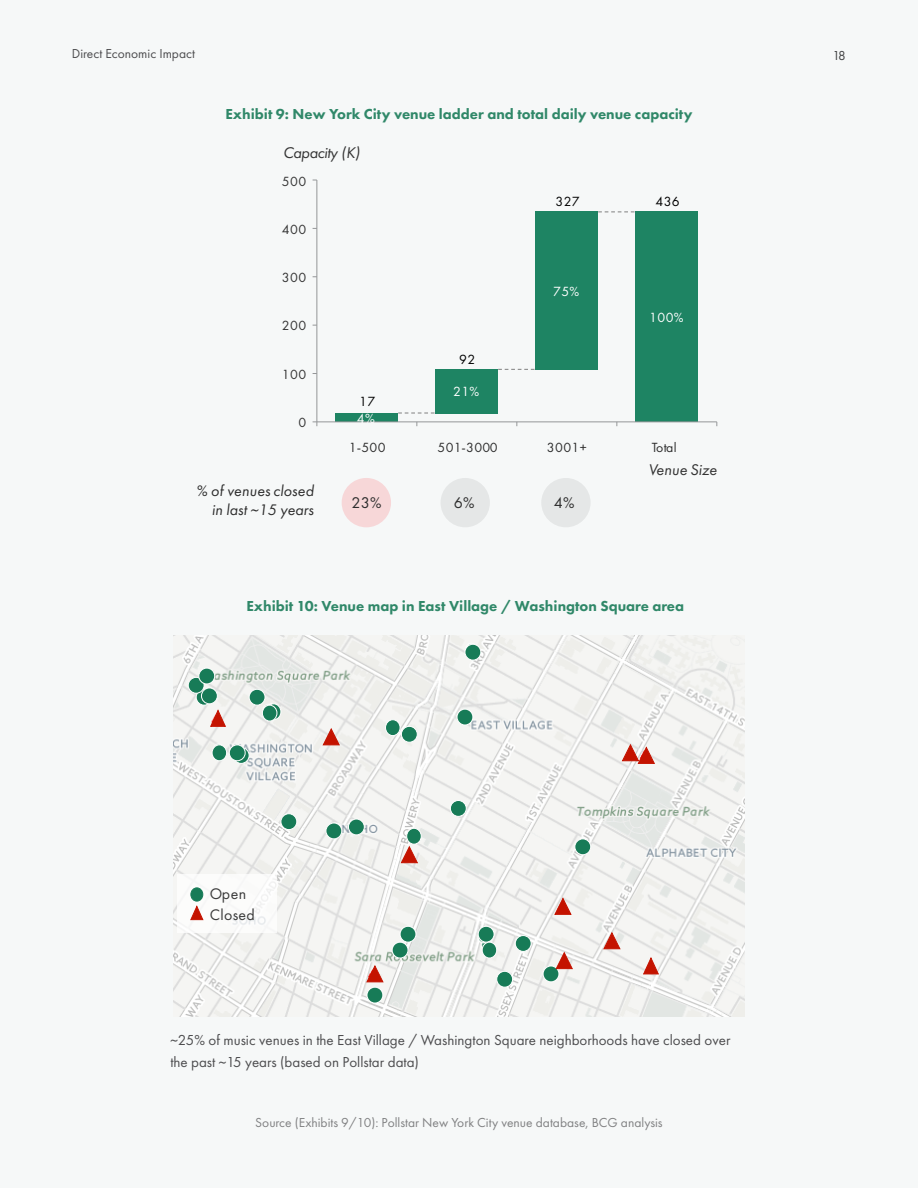
<style>
.page{position:relative;width:918px;height:1188px;background:#f6f8f8}
.page>*{position:absolute;margin:0;border:0;box-sizing:border-box;transform-origin:0 0}
.t1{font:italic 16.05px "Futura PT";letter-spacing:-.025em;color:#333}
.t2{font:italic 16.05px "Futura PT";letter-spacing:-.005em;color:#333}
.t3{font:16.05px "Futura PT";color:#2d2d2d}
.t4{font:italic 15.9px/19px "Futura PT";color:#2d2d2d;text-align:right}
.t5{font:15.9px "Futura PT";letter-spacing:.025em;color:#3a3a3a}
.t6{font:15px/21.6px "Futura PT";color:#4d4d4f}
.t7{font:800 15px "Futura PT";color:#308869}
.t8{font:13.8px "Futura PT";letter-spacing:.025em;color:#2d2d2d}
.t9{font:13.8px "Futura PT";letter-spacing:.025em;color:#333}
.t10{font:13.8px "Futura PT";letter-spacing:.025em;color:#fff}
.t11{font:13.8px "Futura PT";letter-spacing:.025em;color:#000}
.t12{font:13.5px "Futura PT";color:#4d4d4f}
.t13{font:13.5px "Futura PT";color:#292829}
</style>
<div class="page">
<div style="left:342px;top:478px;width:49px;height:49px;background:#f7d7d8;border-radius:50%"></div>
<div style="left:441px;top:478px;width:49px;height:49px;background:#e5e7e7;border-radius:50%"></div>
<div style="left:541px;top:478px;width:50px;height:49px;background:#e5e7e7;border-radius:50%"></div>
<svg style="left:498px;top:369px;width:38px;height:1px"></svg>
<svg style="left:398px;top:413px;width:38px;height:1px"></svg>
<svg style="left:598px;top:211px;width:38px;height:1px"></svg>
<div style="left:336px;top:413px;width:62px;height:9px;background:#1e8463"></div>
<div style="left:436px;top:369px;width:62px;height:44px;background:#1e8463"></div>
<div style="left:536px;top:211px;width:62px;height:158px;background:#1e8463"></div>
<div style="left:636px;top:211px;width:62px;height:211px;background:#1e8463"></div>
<hr style="left:317px;top:180px;width:1px;height:242px;background:#949698">
<hr style="left:317px;top:422px;width:400px;height:1px;background:#949698">
<img style="left:173px;top:636px;width:572px;height:381px">
<div style="left:367px;top:987px;width:16px;height:16px;background:#177b57;border-radius:50%"></div>
<div style="left:367px;top:987px;width:16px;height:17px;border:1px solid #fff;border-radius:50%"></div>
<div style="left:392px;top:942px;width:16px;height:16px;background:#177b57;border-radius:50%"></div>
<div style="left:392px;top:942px;width:17px;height:17px;border:1px solid #fff;border-radius:50%"></div>
<div style="left:400px;top:926px;width:16px;height:16px;background:#177b57;border-radius:50%"></div>
<div style="left:400px;top:926px;width:16px;height:17px;border:1px solid #fff;border-radius:50%"></div>
<div style="left:478px;top:926px;width:16px;height:16px;background:#177b57;border-radius:50%"></div>
<div style="left:478px;top:926px;width:17px;height:17px;border:1px solid #fff;border-radius:50%"></div>
<div style="left:482px;top:942px;width:15px;height:16px;background:#177b57;border-radius:50%"></div>
<div style="left:482px;top:942px;width:15px;height:17px;border:1px solid #fff;border-radius:50%"></div>
<div style="left:497px;top:971px;width:16px;height:16px;background:#177b57;border-radius:50%"></div>
<div style="left:496px;top:971px;width:17px;height:17px;border:1px solid #fff;border-radius:50%"></div>
<div style="left:515px;top:936px;width:16px;height:15px;background:#177b57;border-radius:50%"></div>
<div style="left:515px;top:935px;width:17px;height:17px;border:1px solid #fff;border-radius:50%"></div>
<div style="left:543px;top:966px;width:16px;height:16px;background:#177b57;border-radius:50%"></div>
<div style="left:543px;top:966px;width:16px;height:16px;border:1px solid #fff;border-radius:50%"></div>
<div style="left:575px;top:839px;width:16px;height:16px;background:#177b57;border-radius:50%"></div>
<div style="left:574px;top:838px;width:17px;height:17px;border:1px solid #fff;border-radius:50%"></div>
<div style="left:450px;top:800px;width:16px;height:16px;background:#177b57;border-radius:50%"></div>
<div style="left:450px;top:800px;width:17px;height:17px;border:1px solid #fff;border-radius:50%"></div>
<div style="left:407px;top:828px;width:14px;height:16px;background:#177b57;border-radius:50%"></div>
<div style="left:406px;top:828px;width:16px;height:17px;border:1px solid #fff;border-radius:50%"></div>
<div style="left:457px;top:709px;width:16px;height:16px;background:#177b57;border-radius:50%"></div>
<div style="left:457px;top:709px;width:16px;height:16px;border:1px solid #fff;border-radius:50%"></div>
<div style="left:465px;top:644px;width:16px;height:16px;background:#177b57;border-radius:50%"></div>
<div style="left:464px;top:644px;width:17px;height:17px;border:1px solid #fff;border-radius:50%"></div>
<div style="left:386px;top:720px;width:14px;height:16px;background:#177b57;border-radius:50%"></div>
<div style="left:385px;top:719px;width:16px;height:17px;border:1px solid #fff;border-radius:50%"></div>
<div style="left:401px;top:726px;width:16px;height:16px;background:#177b57;border-radius:50%"></div>
<div style="left:401px;top:726px;width:17px;height:17px;border:1px solid #fff;border-radius:50%"></div>
<div style="left:348px;top:819px;width:16px;height:16px;background:#177b57;border-radius:50%"></div>
<div style="left:348px;top:819px;width:17px;height:16px;border:1px solid #fff;border-radius:50%"></div>
<div style="left:326px;top:823px;width:16px;height:16px;background:#177b57;border-radius:50%"></div>
<div style="left:325px;top:823px;width:17px;height:16px;border:1px solid #fff;border-radius:50%"></div>
<div style="left:281px;top:814px;width:16px;height:16px;background:#177b57;border-radius:50%"></div>
<div style="left:280px;top:813px;width:17px;height:17px;border:1px solid #fff;border-radius:50%"></div>
<svg style="left:233px;top:748px;width:16px;height:15px"></svg>
<div style="left:233px;top:747px;width:17px;height:17px;border:1px solid #fff;border-radius:50%"></div>
<div style="left:229px;top:745px;width:16px;height:16px;background:#177b57;border-radius:50%"></div>
<div style="left:229px;top:744px;width:17px;height:17px;border:1px solid #fff;border-radius:50%"></div>
<svg style="left:266px;top:704px;width:15px;height:16px"></svg>
<div style="left:266px;top:703px;width:15px;height:17px;border:1px solid #fff;border-radius:50%"></div>
<div style="left:262px;top:705px;width:15px;height:16px;background:#177b57;border-radius:50%"></div>
<div style="left:262px;top:705px;width:15px;height:17px;border:1px solid #fff;border-radius:50%"></div>
<div style="left:249px;top:689px;width:16px;height:16px;background:#177b57;border-radius:50%"></div>
<div style="left:249px;top:689px;width:17px;height:17px;border:1px solid #fff;border-radius:50%"></div>
<svg style="left:196px;top:689px;width:16px;height:16px"></svg>
<div style="left:196px;top:689px;width:17px;height:17px;border:1px solid #fff;border-radius:50%"></div>
<div style="left:201px;top:688px;width:16px;height:16px;background:#177b57;border-radius:50%"></div>
<div style="left:201px;top:687px;width:17px;height:17px;border:1px solid #fff;border-radius:50%"></div>
<div style="left:188px;top:677px;width:16px;height:16px;background:#177b57;border-radius:50%"></div>
<div style="left:188px;top:677px;width:17px;height:17px;border:1px solid #fff;border-radius:50%"></div>
<div style="left:199px;top:668px;width:16px;height:16px;background:#177b57;border-radius:50%"></div>
<div style="left:198px;top:668px;width:17px;height:16px;border:1px solid #fff;border-radius:50%"></div>
<svg style="left:555px;top:951px;width:19px;height:19px"></svg>
<svg style="left:554px;top:896px;width:18px;height:20px"></svg>
<svg style="left:603px;top:931px;width:18px;height:19px"></svg>
<svg style="left:642px;top:956px;width:18px;height:19px"></svg>
<svg style="left:366px;top:964px;width:18px;height:19px"></svg>
<svg style="left:621px;top:743px;width:35px;height:22px"></svg>
<svg style="left:322px;top:727px;width:19px;height:19px"></svg>
<svg style="left:209px;top:708px;width:18px;height:20px"></svg>
<div style="left:212px;top:745px;width:15px;height:16px;background:#177b57;border-radius:50%"></div>
<div style="left:212px;top:744px;width:15px;height:17px;border:1px solid #fff;border-radius:50%"></div>
<div style="left:177px;top:874px;width:99px;height:58px;background:#fff"></div>
<svg style="left:190px;top:905px;width:14px;height:16px"></svg>
<div style="left:191px;top:888px;width:12px;height:13px;background:#177b57;border-radius:50%"></div>
<div style="left:190px;top:887px;width:13px;height:15px;border:1px solid #177b57;border-radius:50%"></div>
<svg style="left:400px;top:845px;width:19px;height:19px"></svg>
<p class="t12" style="left:72px;top:46px;width:125px">Direct Economic Impact</p>
<p class="t13" style="left:832px;top:48px;width:15px">18</p>
<p class="t7" style="left:225px;top:105px;width:469px">Exhibit 9: New York City venue ladder and total daily venue capacity</p>
<p class="t1" style="left:283px;top:143px;width:78px">Capacity (K)</p>
<p class="t9" style="left:282px;top:173px;width:26px">500</p>
<p class="t9" style="left:282px;top:221px;width:26px">400</p>
<p class="t9" style="left:282px;top:269px;width:26px">300</p>
<p class="t9" style="left:282px;top:318px;width:26px">200</p>
<p class="t9" style="left:282px;top:366px;width:26px">100</p>
<p class="t9" style="left:298px;top:414px;width:9px">0</p>
<p class="t4" style="left:196px;top:481px;width:119px">% of venues closed in last ~15 years</p>
<p class="t11" style="left:359px;top:393px;width:18px">17</p>
<p class="t10" style="left:357px;top:410px;width:19px">4%</p>
<p class="t11" style="left:459px;top:351px;width:18px">92</p>
<p class="t10" style="left:453px;top:384px;width:28px">21%</p>
<p class="t11" style="left:555px;top:193px;width:26px">327</p>
<p class="t10" style="left:553px;top:283px;width:28px">75%</p>
<p class="t11" style="left:655px;top:193px;width:26px">436</p>
<p class="t10" style="left:649px;top:309px;width:36px">100%</p>
<p class="t8" style="left:349px;top:439px;width:38px">1-500</p>
<p class="t8" style="left:547px;top:439px;width:41px">3001+</p>
<p class="t8" style="left:652px;top:439px;width:27px">Total</p>
<p class="t2" style="left:649px;top:460px;width:70px">Venue Size</p>
<p class="t3" style="left:352px;top:493px;width:32px">23%</p>
<p class="t3" style="left:454px;top:493px;width:22px">6%</p>
<p class="t3" style="left:554px;top:493px;width:22px">4%</p>
<p class="t8" style="left:437px;top:439px;width:62px">501-3000</p>
<p class="t7" style="left:246px;top:597px;width:439px">Exhibit 10: Venue map in East Village / Washington Square area</p>
<p class="t5" style="left:210px;top:885px;width:38px">Open</p>
<p class="t5" style="left:210px;top:905px;width:47px">Closed</p>
<p class="t6" style="left:170px;top:1029px;width:562px">~25% of music venues in the East Village / Washington Square neighborhoods have closed over the past ~15 years (based on Pollstar data)</p>
<p class="t12" style="left:255px;top:1115px;width:409px">Source (Exhibits 9/10): Pollstar New York City venue database, BCG analysis</p>
</div>
